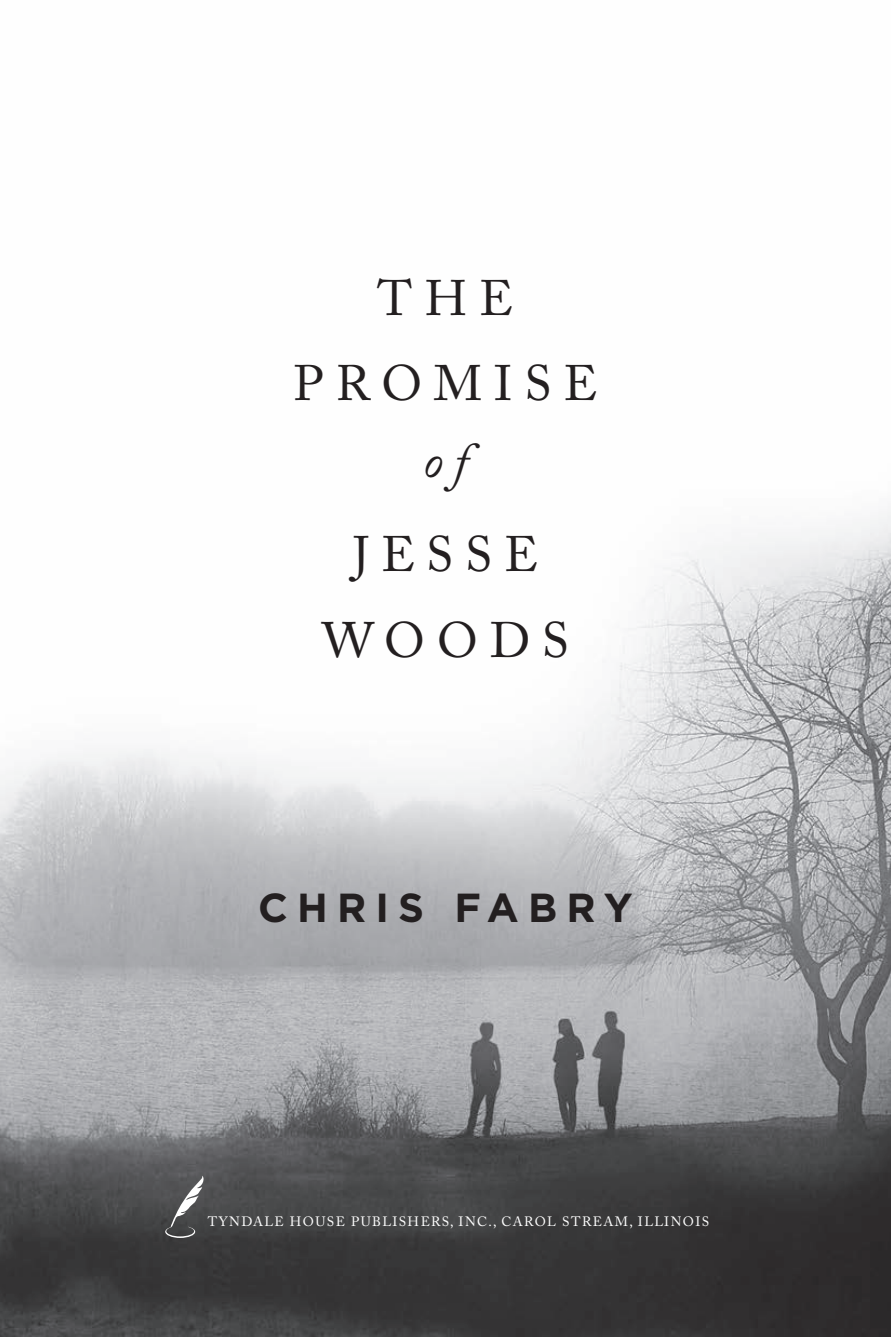
<style>
.page{position:relative;width:891px;height:1337px;background:#fff}
.page>*{position:absolute;margin:0;border:0;box-sizing:border-box;transform-origin:0 0}
.t1{font:49.5px/85.5px "Adobe Caslon Pro";letter-spacing:.24em;color:#231f20;text-align:center}
.t2{font:italic 49.5px "Adobe Caslon Pro";color:#231f20}
.t3{font:700 40.5px "Gotham";letter-spacing:.225em;color:#231f20}
.t4{font:13.5px "Adobe Caslon Pro";letter-spacing:.105em;color:#fff}
</style>
<div class="page">
<img style="left:0;top:510px;width:891px;height:826px">
<svg style="left:165px;top:1175px;width:39px;height:62px;background:#666768"></svg>
<h1 class="t1" style="left:293px;top:255px;width:306px">THE<br>PROMISE</h1>
<h1 class="t2" style="left:423px;top:430px;width:46px">of</h1>
<h1 class="t1" style="left:322px;top:511px;width:248px">JESSE<br>WOODS</h1>
<h2 class="t3" style="left:258px;top:881px;width:376px">CHRIS FABRY</h2>
<p class="t4" style="left:208px;top:1213px;width:503px">TYNDALE HOUSE PUBLISHERS, INC., CAROL STREAM, ILLINOIS</p>
</div>
